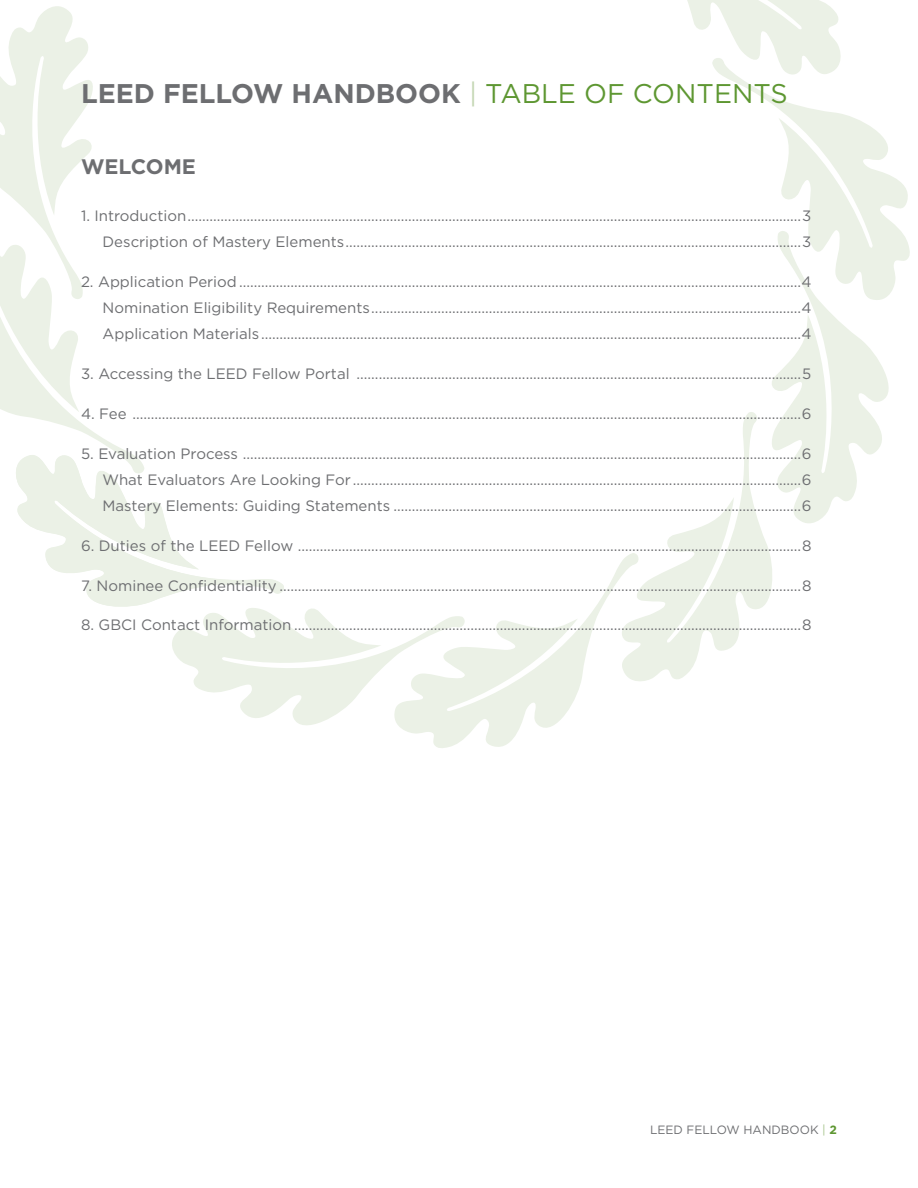
<style>
.page{position:relative;width:918px;height:1188px;background:#fff}
.page>*{position:absolute;margin:0;border:0;box-sizing:border-box;transform-origin:0 0}
.t1{font:700 27px "Gotham";color:#6d6e71}
.t2{font:700 21px "Gotham";color:#6d6e71}
.TOC_Header_1{font:15px "Gotham";color:#6d6e71}
.TOC_Header_2{font:15px "Gotham";color:#6d6e71}
.t3{font:12px "Gotham";color:#6d6e71}
.s1{font-weight:400;color:#c5d7b4}
.s2{font-weight:400;color:#5e9732}
.s3{color:#a5c38a}
.s4{font-weight:700;color:#5e9732}
</style>
<div class="page">
<svg style="left:687px;top:0;width:154px;height:58px"></svg>
<svg style="left:712px;top:58px;width:198px;height:203px"></svg>
<svg style="left:639px;top:230px;width:261px;height:451px"></svg>
<svg style="left:433px;top:553px;width:206px;height:195px"></svg>
<svg style="left:0;top:6px;width:465px;height:731px"></svg>
<p class="t1" style="left:81px;top:75px;width:708px">LEED FELLOW HANDBOOK <span class="s1">|</span> <span class="s2">TABLE OF CONTENTS</span></p>
<p class="t2" style="left:81px;top:153px;width:117px">WELCOME</p>
<p class="TOC_Header_1" style="left:81px;top:206px;width:732px">1. Introduction.......................................................................................................................................................................3</p>
<p class="TOC_Header_2" style="left:103px;top:232px;width:710px">Description of Mastery Elements............................................................................................................................3</p>
<p class="TOC_Header_1" style="left:81px;top:272px;width:732px">2. Application Period.........................................................................................................................................................4</p>
<p class="TOC_Header_2" style="left:103px;top:298px;width:710px">Nomination Eligibility Requirements.....................................................................................................................4</p>
<p class="TOC_Header_2" style="left:103px;top:325px;width:710px">Application Materials...................................................................................................................................................4</p>
<p class="TOC_Header_1" style="left:81px;top:364px;width:732px">3. Accessing the LEED Fellow Portal .........................................................................................................................5</p>
<p class="TOC_Header_1" style="left:81px;top:404px;width:732px">4. Fee ......................................................................................................................................................................................6</p>
<p class="TOC_Header_1" style="left:81px;top:444px;width:732px">5. Evaluation Process ........................................................................................................................................................6</p>
<p class="TOC_Header_2" style="left:103px;top:470px;width:710px">What Evaluators Are Looking For ..........................................................................................................................6</p>
<p class="TOC_Header_2" style="left:103px;top:496px;width:710px">Mastery Elements: Guiding Statements ...............................................................................................................6</p>
<p class="TOC_Header_1" style="left:81px;top:536px;width:732px">6. Duties of the LEED Fellow .........................................................................................................................................8</p>
<p class="TOC_Header_1" style="left:81px;top:576px;width:732px">7. Nominee Confidentiality ..............................................................................................................................................8</p>
<p class="TOC_Header_1" style="left:81px;top:616px;width:732px">8. GBCI Contact Information ..........................................................................................................................................8</p>
<p class="t3" style="left:650px;top:1122px;width:188px">LEED FELLOW HANDBOOK <span class="s3">|</span> <span class="s4">2</span></p>
</div>
